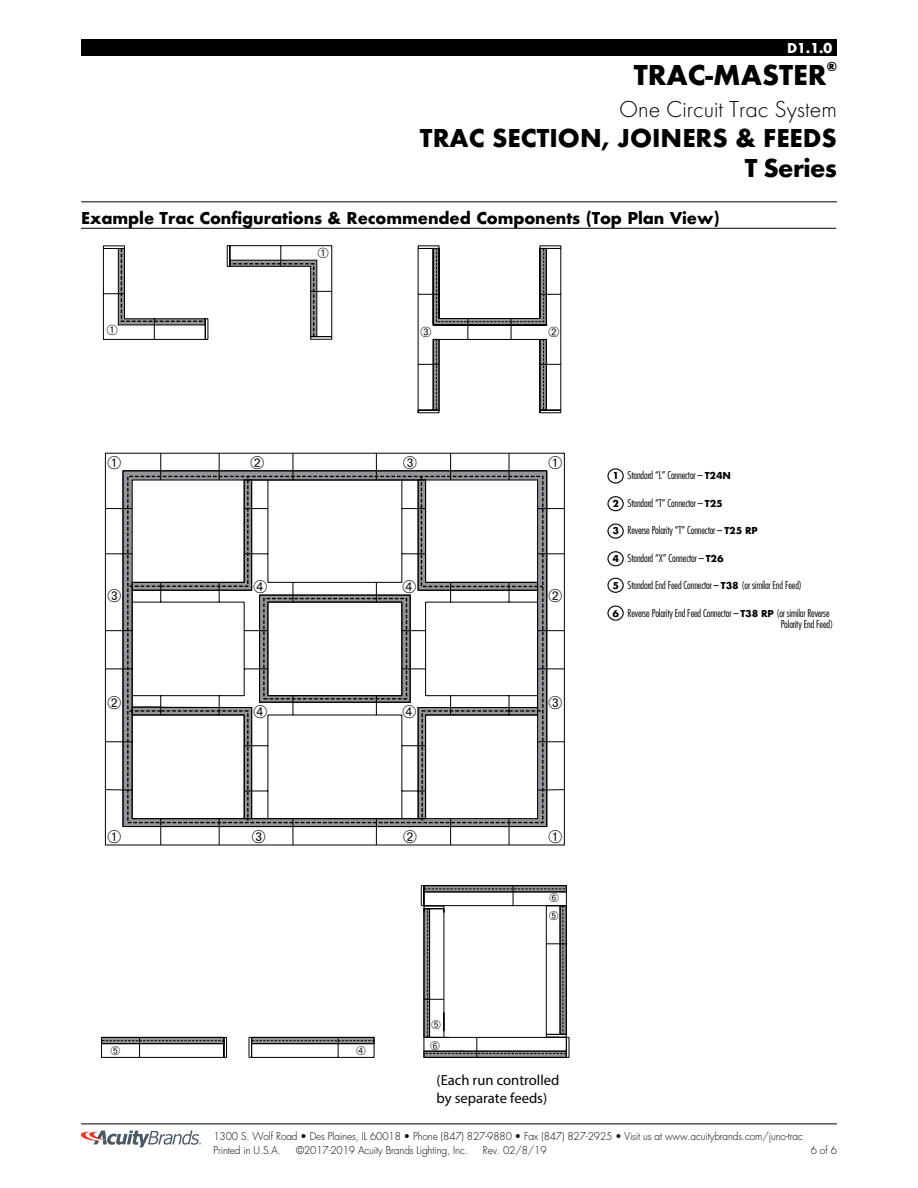
<style>
.page{position:relative;width:918px;height:1188px;background:#fff}
.page>*{position:absolute;margin:0;border:0;box-sizing:border-box;transform-origin:0 0}
.t1{font:30px "Futura Bold DTC";color:#000}
.t2{font:27px/30.3px "Futura Bold DTC";color:#000;text-align:right}
.t3{font:24px "Futura Light DTC";color:#000}
.t4{font:18px "Futura Bold DTC";letter-spacing:-.005em;color:#000}
.t5{font:15px "Futura Bold DTC";color:#fff}
.t6{font:14.7px/17.5px "Myriad Pro";color:#000}
.t7{font:13.5px "Futura Bold DTC";color:#000}
.t8{font:300 condensed 10.5px/11.7px "Futura";letter-spacing:-.015em;color:#000}
.t9{font:300 10.5px/14.1px "Futura";letter-spacing:-.01em;color:#000;scale:.96 1}
.s1{font-family:"Futura Bold DTC";font-weight:400;font-stretch:normal}
</style>
<div class="page">
<svg style="left:81px;top:1130px;width:120px;height:17px"></svg>
<hr style="left:81px;top:1124px;width:756px;height:1px;background:#000">
<div style="left:81px;top:39px;width:756px;height:17px;background:#000"></div>
<hr style="left:81px;top:228px;width:755px;height:1px;background:#000">
<div style="left:607px;top:496px;width:17px;height:15px;border:1px solid #000;border-radius:50%"></div>
<div style="left:607px;top:524px;width:17px;height:15px;border:1px solid #000;border-radius:50%"></div>
<div style="left:607px;top:551px;width:17px;height:15px;border:1px solid #000;border-radius:50%"></div>
<div style="left:607px;top:468px;width:17px;height:16px;border:1px solid #000;border-radius:50%"></div>
<div style="left:607px;top:578px;width:17px;height:15px;border:1px solid #000;border-radius:50%"></div>
<div style="left:607px;top:606px;width:17px;height:15px;border:1px solid #000;border-radius:50%"></div>
<hr style="left:81px;top:201px;width:756px;height:1px;background:#000">
<svg style="left:104px;top:452px;width:461px;height:394px"></svg>
<svg style="left:126px;top:475px;width:418px;height:349px;background:#727476"></svg>
<svg style="left:259px;top:245px;width:303px;height:458px"></svg>
<hr style="left:560px;top:339px;width:1px;height:71px;background:#000">
<svg style="left:108px;top:456px;width:13px;height:13px"></svg>
<svg style="left:549px;top:456px;width:13px;height:13px"></svg>
<svg style="left:108px;top:830px;width:13px;height:13px"></svg>
<svg style="left:549px;top:830px;width:13px;height:13px"></svg>
<svg style="left:421px;top:248px;width:138px;height:162px"></svg>
<svg style="left:549px;top:589px;width:13px;height:13px"></svg>
<svg style="left:251px;top:456px;width:13px;height:13px"></svg>
<svg style="left:108px;top:696px;width:13px;height:14px"></svg>
<svg style="left:403px;top:830px;width:14px;height:13px"></svg>
<svg style="left:549px;top:696px;width:13px;height:14px"></svg>
<svg style="left:403px;top:456px;width:14px;height:13px"></svg>
<svg style="left:252px;top:830px;width:13px;height:13px"></svg>
<svg style="left:108px;top:589px;width:13px;height:13px"></svg>
<svg style="left:131px;top:479px;width:407px;height:341px"></svg>
<svg style="left:228px;top:248px;width:101px;height:90px"></svg>
<svg style="left:102px;top:245px;width:107px;height:95px"></svg>
<svg style="left:249px;top:1037px;width:126px;height:21px"></svg>
<svg style="left:101px;top:1037px;width:126px;height:21px"></svg>
<svg style="left:421px;top:885px;width:149px;height:173px"></svg>
<h3 class="t5" style="left:787px;top:39px;width:47px">D1.1.0</h3>
<h1 class="t1" style="left:634px;top:57px;width:195px">TRAC-MASTER</h1>
<p class="t7" style="left:827px;top:59px;width:12px">®</p>
<h3 class="t3" style="left:619px;top:96px;width:219px">One Circuit Trac System</h3>
<h2 class="t2" style="left:420px;top:123px;width:419px">TRAC SECTION, JOINERS &amp; FEEDS<br>T Series</h2>
<h3 class="t4" style="left:81px;top:208px;width:640px">Example Trac Configurations &amp; Recommended Components (Top Plan View)</h3>
<p class="t8" style="left:613px;top:470px;width:120px"><span class="s1">1</span> Standard “L” Connector – <span class="s1">T24N</span></p>
<p class="t8" style="left:613px;top:497px;width:112px"><span class="s1">2</span> Standard “T” Connector – <span class="s1">T25</span></p>
<p class="t8" style="left:613px;top:524px;width:147px"><span class="s1">3</span> Reverse Polarity “T” Connector – <span class="s1">T25 RP</span></p>
<p class="t8" style="left:613px;top:552px;width:113px"><span class="s1">4</span> Standard “X” Connector – <span class="s1">T26</span></p>
<p class="t8" style="left:613px;top:579px;width:191px"><span class="s1">5</span> Standard End Feed Connector – <span class="s1">T38</span> (or similar End Feed)</p>
<p class="t8" style="left:781px;top:607px;width:54px;text-indent:-168px"><span class="s1">6</span> Reverse Polarity End Feed Connector – <span class="s1">T38 RP</span> (or similar Reverse<br>Polarity End Feed)</p>
<h3 class="t6" style="left:437px;top:1071px;width:124px">(Each run controlled by separate feeds)</h3>
<p class="t9" style="left:213px;top:1129px;width:616px">1300 S. Wolf Road • Des Plaines, IL 60018 • Phone (847) 827-9880 • Fax (847) 827-2925 • Visit us at www.acuitybrands.com/juno-trac<br>Printed in U.S.A.</p>
<p class="t9" style="left:296px;top:1143px;width:180px">©2017-2019 Acuity Brands Lighting, Inc.</p>
<p class="t9" style="left:483px;top:1143px;width:68px">Rev. 02/8/19</p>
<p class="t9" style="left:811px;top:1144px;width:29px">6 of 6</p>
</div>
